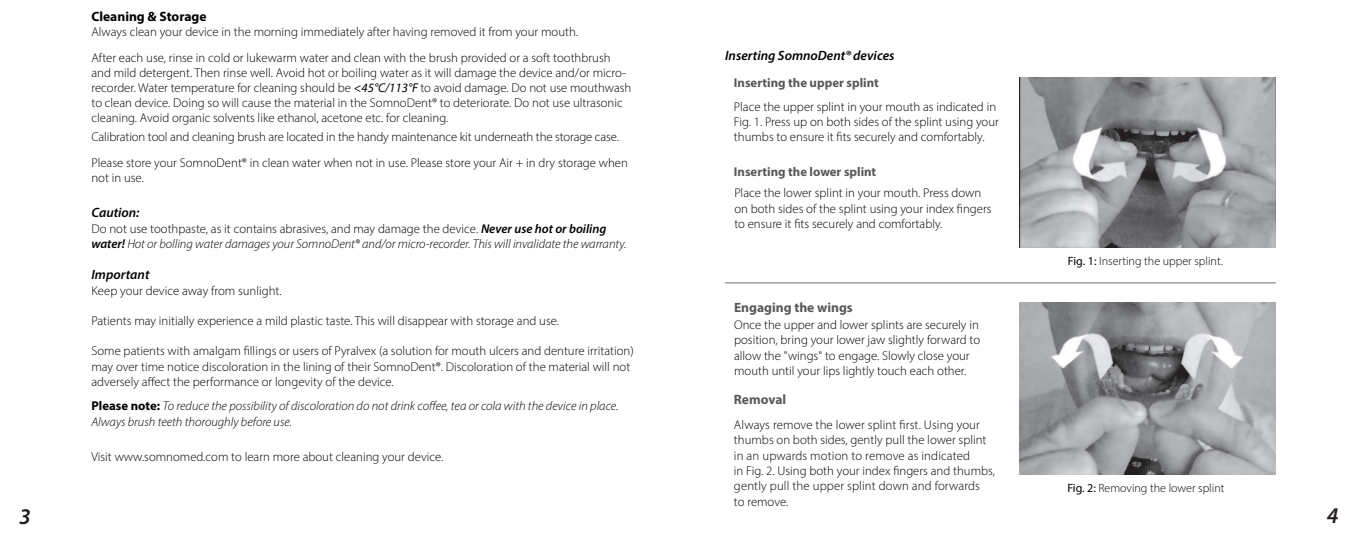
<style>
.page{position:relative;width:1361px;height:551px;background:#fff}
.page>*{position:absolute;margin:0;border:0;box-sizing:border-box;transform-origin:0 0}
.t1{font:italic 600 22.5px "Myriad Pro";color:#231f20}
.t2{font:italic 600 13.5px "Myriad Pro";color:#000}
.t3{font:700 13.5px "Myriad Pro";color:#57585a}
.t4{font:700 13.5px "Myriad Pro";color:#000}
.t5{font:300 12.75px/15.3px "Myriad Pro";color:#000}
.t6{font:italic 300 12.75px/15.3px "Myriad Pro";color:#000}
.t7{font:700 12.75px "Myriad Pro";color:#57585a}
.t8{font:300 12px "Myriad Pro";color:#000}
.s1{font-weight:400;font-style:italic}
.s2{font-style:normal}
.s3{font-weight:600}
.s4{font-weight:700;font-style:normal}
.s5{font-weight:400}
</style>
<div class="page">
<img style="left:1019px;top:77px;width:256px;height:170px">
<img style="left:1019px;top:302px;width:256px;height:172px">
<hr style="left:725px;top:282px;width:550px;height:1px;background:#6c6d6d">
<p class="t4" style="left:91px;top:8px;width:117px">Cleaning &amp; Storage</p>
<p class="t5" style="left:91px;top:19px;width:521px;line-height:25.5px">Always clean your device in the morning immediately after having removed it from your mouth.<br>After each use, rinse in cold or lukewarm water and clean with the brush provided or a soft toothbrush</p>
<p class="t5" style="left:91px;top:65px;width:541px">and mild detergent. Then rinse well. Avoid hot or boiling water as it will damage the device and/or micro&shy;recorder. Water temperature for cleaning should be <span class="s1">&lt;45°C/113°F</span> to avoid damage. Do not use mouthwash to clean device. Doing so will cause the material in the SomnoDent® to deteriorate. Do not use ultrasonic cleaning. Avoid organic solvents like ethanol, acetone etc. for cleaning.</p>
<p class="t5" style="left:91px;top:124px;width:538px;line-height:25.5px">Calibration tool and cleaning brush are located in the handy maintenance kit underneath the storage case.<br>Please store your SomnoDent® in clean water when not in use. Please store your Air + in dry storage when</p>
<p class="t5" style="left:91px;top:170px;width:54px">not in use.</p>
<p class="t2" style="left:91px;top:204px;width:50px">Caution:</p>
<p class="t6" style="left:91px;top:221px;width:536px"><span class="s2">Do not use toothpaste, as it contains abrasives, and may damage the device.</span> <span class="s3">Never use hot or boiling water!</span> Hot or bolling water damages your SomnoDent® and/or micro-recorder. This will invalidate the warranty.</p>
<p class="t2" style="left:91px;top:266px;width:60px">Important</p>
<p class="t5" style="left:91px;top:282px;width:192px">Keep your device away from sunlight.</p>
<p class="t5" style="left:91px;top:313px;width:469px">Patients may initially experience a mild plastic taste. This will disappear with storage and use.</p>
<p class="t5" style="left:91px;top:343px;width:544px">Some patients with amalgam fillings or users of Pyralvex (a solution for mouth ulcers and denture irritation) may over time notice discoloration in the lining of their SomnoDent®. Discoloration of the material will not adversely affect the performance or longevity of the device.</p>
<p class="t6" style="left:91px;top:398px;width:528px"><span class="s4">Please note:</span> To reduce the possibility of discoloration do not drink coffee, tea or cola with the device in place.<br>Always brush teeth thoroughly before use.</p>
<p class="t5" style="left:91px;top:448px;width:353px">Visit www.somnomed.com to learn more about cleaning your device.</p>
<p class="t2" style="left:725px;top:47px;width:171px">Inserting SomnoDent® devices</p>
<p class="t7" style="left:734px;top:74px;width:146px">Inserting the upper splint</p>
<p class="t5" style="left:734px;top:99px;width:266px">Place the upper splint in your mouth as indicated in<br>Fig. 1. Press up on both sides of the splint using your thumbs to ensure it fits securely and comfortably.</p>
<p class="t7" style="left:734px;top:163px;width:144px">Inserting the lower splint</p>
<p class="t5" style="left:734px;top:185px;width:259px">Place the lower splint in your mouth. Press down on both sides of the splint using your index fingers to ensure it fits securely and comfortably.</p>
<p class="t3" style="left:734px;top:298px;width:120px">Engaging the wings</p>
<p class="t5" style="left:734px;top:317px;width:247px">Once the upper and lower splints are securely in position, bring your lower jaw slightly forward to allow the "wings" to engage. Slowly close your mouth until your lips lightly touch each other.</p>
<p class="t3" style="left:734px;top:390px;width:54px">Removal</p>
<p class="t5" style="left:734px;top:417px;width:262px">Always remove the lower splint first. Using your thumbs on both sides, gently pull the lower splint in an upwards motion to remove as indicated<br>in Fig. 2. Using both your index fingers and thumbs, gently pull the upper splint down and forwards<br>to remove.</p>
<p class="t8" style="left:1068px;top:254px;width:156px"><span class="s5">Fig. 1:</span> Inserting the upper splint.</p>
<p class="t8" style="left:1067px;top:481px;width:159px"><span class="s5">Fig. 2:</span> Removing the lower splint</p>
<h1 class="t1" style="left:19px;top:501px;width:13px">3</h1>
<h1 class="t1" style="left:1326px;top:501px;width:13px">4</h1>
</div>
